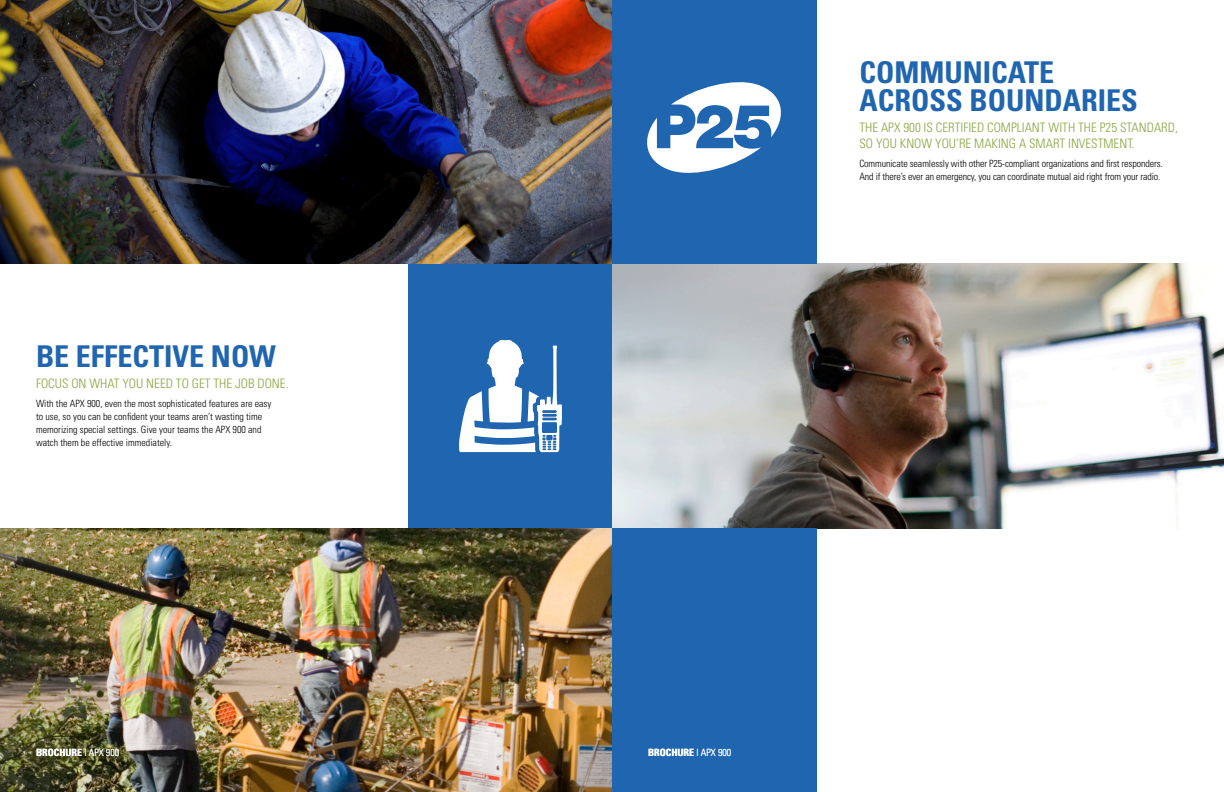
<style>
.page{position:relative;width:1224px;height:792px;background:#fff}
.page>*{position:absolute;margin:0;border:0;box-sizing:border-box;transform-origin:0 0}
.t1{font:700 condensed 30px/28px "Univers";color:#2065b0}
.t2{font:300 condensed 13px/15.5px "Univers";color:#88a63f}
.t3{font:300 condensed 10px/13px "Univers";color:#000}
.t4{font:700 condensed 10px "Univers";color:#fff}
.s1{font-weight:300}
</style>
<div class="page">
<img style="left:0;top:528px;width:612px;height:264px">
<img style="left:612px;top:264px;width:612px;height:264px">
<div style="left:612px;top:528px;width:204px;height:264px;background:#2065b0"></div>
<div style="left:409px;top:264px;width:203px;height:264px;background:#2065b0"></div>
<div style="left:612px;top:0;width:204px;height:264px;background:#2065b0"></div>
<svg style="left:459px;top:340px;width:103px;height:112px"></svg>
<img style="left:0;top:0;width:612px;height:264px">
<svg style="left:647px;top:82px;width:134px;height:91px"></svg>
<p class="t1" style="left:36px;top:342px;width:242px">BE EFFECTIVE NOW</p>
<p class="t2" style="left:36px;top:375px;width:254px">FOCUS ON WHAT YOU NEED TO GET THE JOB DONE.</p>
<p class="t3" style="left:36px;top:396px;width:237px">With the APX 900, even the most sophisticated features are easy to use, so you can be confident your teams aren’t wasting time memorizing special settings. Give your teams the APX 900 and watch them be effective immediately.</p>
<p class="t4" style="left:36px;top:746px;width:85px">BROCHURE <span class="s1">| APX 900</span></p>
<p class="t4" style="left:648px;top:746px;width:85px">BROCHURE <span class="s1">| APX 900</span></p>
<p class="t1" style="left:859px;top:58px;width:280px">COMMUNICATE<br>ACROSS BOUNDARIES</p>
<p class="t2" style="left:859px;top:120px;width:320px">THE APX 900 IS CERTIFIED COMPLIANT WITH THE P25 STANDARD,<br>SO YOU KNOW YOU’RE MAKING A SMART INVESTMENT.</p>
<p class="t3" style="left:859px;top:156px;width:305px">Communicate seamlessly with other P25-compliant organizations and first responders.<br>And if there’s ever an emergency, you can coordinate mutual aid right from your radio.</p>
</div>
